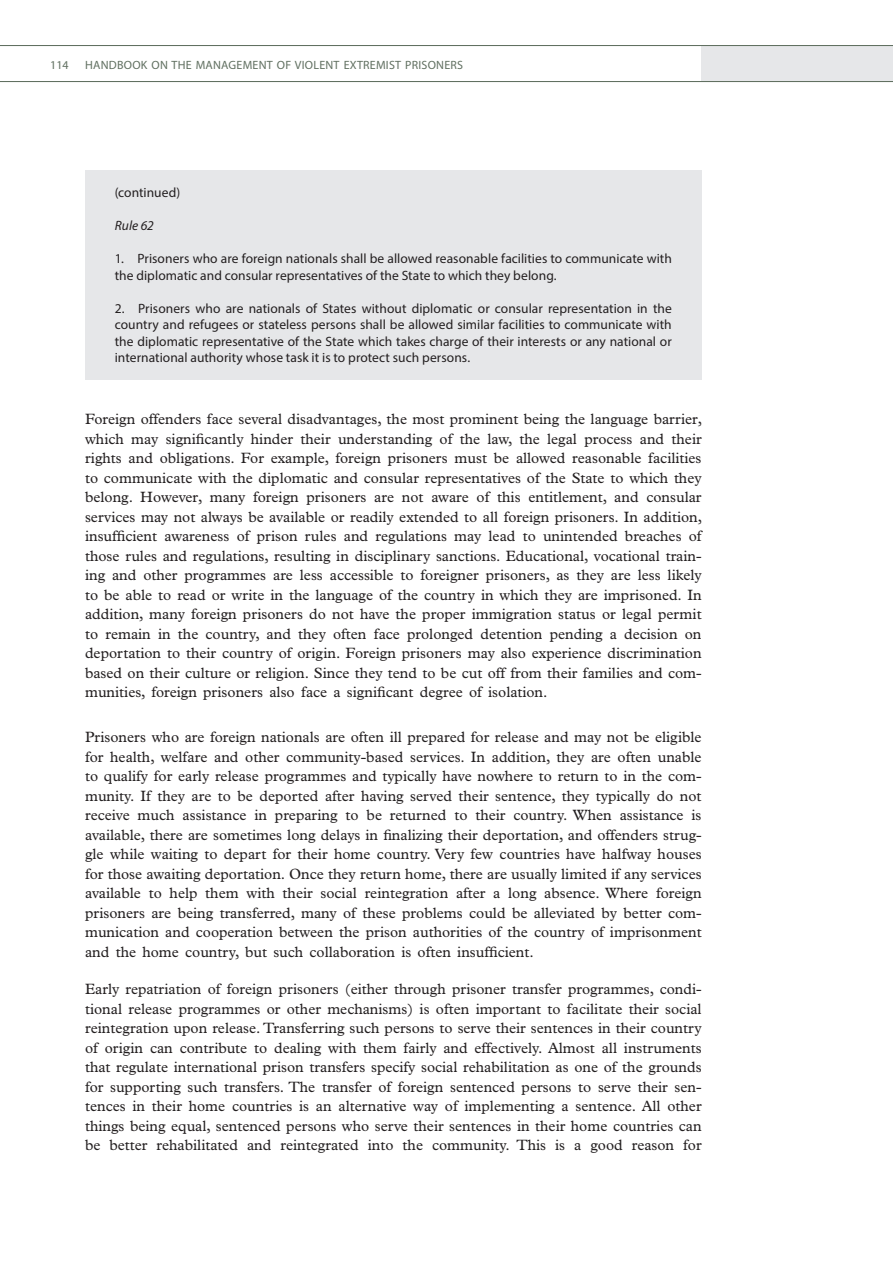
<style>
.page{position:relative;width:893px;height:1263px;background:#fff}
.page>*{position:absolute;margin:0;border:0;box-sizing:border-box;transform-origin:0 0}
.t1{font:15px/19.5px "Plantin Std";color:#231f20;text-align:justify}
.t2{font:13.5px/16.5px "Myriad Pro";letter-spacing:.005em;color:#231f20}
.t3{font:italic 13.5px "Myriad Pro";letter-spacing:.005em;color:#231f20}
.t4{font:12px "Myriad Pro";letter-spacing:.02em;color:#617061}
</style>
<div class="page">
<div style="left:702px;top:45px;width:191px;height:36px;background:#e6e7e9"></div>
<hr style="left:0;top:45px;width:893px;height:1px;background:#617061">
<hr style="left:0;top:81px;width:893px;height:1px;background:#617061">
<div style="left:85px;top:170px;width:617px;height:209px;background:#e6e7e9"></div>
<p class="t4" style="left:50px;top:57px;width:20px">114</p>
<p class="t4" style="left:85px;top:57px;width:380px">HANDBOOK ON THE MANAGEMENT OF VIOLENT EXTREMIST PRISONERS</p>
<p class="t2" style="left:115px;top:184px;width:67px">(continued)</p>
<p class="t3" style="left:115px;top:217px;width:41px">Rule 62</p>
<p class="t2" style="left:115px;top:250px;width:559px">1. Prisoners who are foreign nationals shall be allowed reasonable facilities to communicate with the diplomatic and consular representatives of the State to which they belong.</p>
<p class="t2" style="left:115px;top:300px;width:559px;text-align:justify">2. Prisoners who are nationals of States without diplomatic or consular representation in the country and refugees or stateless persons shall be allowed similar facilities to communicate with the diplomatic representative of the State which takes charge of their interests or any national or international authority whose task it is to protect such persons.</p>
<p class="t1" style="left:85px;top:410px;width:619px">Foreign offenders face several disadvantages, the most prominent being the language barrier, which may significantly hinder their understanding of the law, the legal process and their rights and obligations. For example, foreign prisoners must be allowed reasonable facilities to communicate with the diplomatic and consular representatives of the State to which they belong. However, many foreign prisoners are not aware of this entitlement, and consular services may not always be available or readily extended to all foreign prisoners. In addition, insufficient awareness of prison rules and regulations may lead to unintended breaches of those rules and regulations, resulting in disciplinary sanctions. Educational, vocational train&shy;ing and other programmes are less accessible to foreigner prisoners, as they are less likely to be able to read or write in the language of the country in which they are imprisoned. In addition, many foreign prisoners do not have the proper immigration status or legal permit to remain in the country, and they often face prolonged detention pending a decision on deportation to their country of origin. Foreign prisoners may also experience discrimination based on their culture or religion. Since they tend to be cut off from their families and com&shy;munities, foreign prisoners also face a significant degree of isolation.</p>
<p class="t1" style="left:85px;top:728px;width:618px">Prisoners who are foreign nationals are often ill prepared for release and may not be eligible for health, welfare and other community-based services. In addition, they are often unable to qualify for early release programmes and typically have nowhere to return to in the com&shy;munity. If they are to be deported after having served their sentence, they typically do not receive much assistance in preparing to be returned to their country. When assistance is available, there are sometimes long delays in finalizing their deportation, and offenders strug&shy;gle while waiting to depart for their home country. Very few countries have halfway houses for those awaiting deportation. Once they return home, there are usually limited if any services available to help them with their social reintegration after a long absence. Where foreign prisoners are being transferred, many of these problems could be alleviated by better com&shy;munication and cooperation between the prison authorities of the country of imprisonment and the home country, but such collaboration is often insufficient.</p>
<p class="t1" style="left:85px;top:980px;width:618px">Early repatriation of foreign prisoners (either through prisoner transfer programmes, condi&shy;tional release programmes or other mechanisms) is often important to facilitate their social reintegration upon release. Transferring such persons to serve their sentences in their country of origin can contribute to dealing with them fairly and effectively. Almost all instruments that regulate international prison transfers specify social rehabilitation as one of the grounds for supporting such transfers. The transfer of foreign sentenced persons to serve their sen&shy;tences in their home countries is an alternative way of implementing a sentence. All other things being equal, sentenced persons who serve their sentences in their home countries can be better rehabilitated and reintegrated into the community. This is a good reason for</p>
</div>
